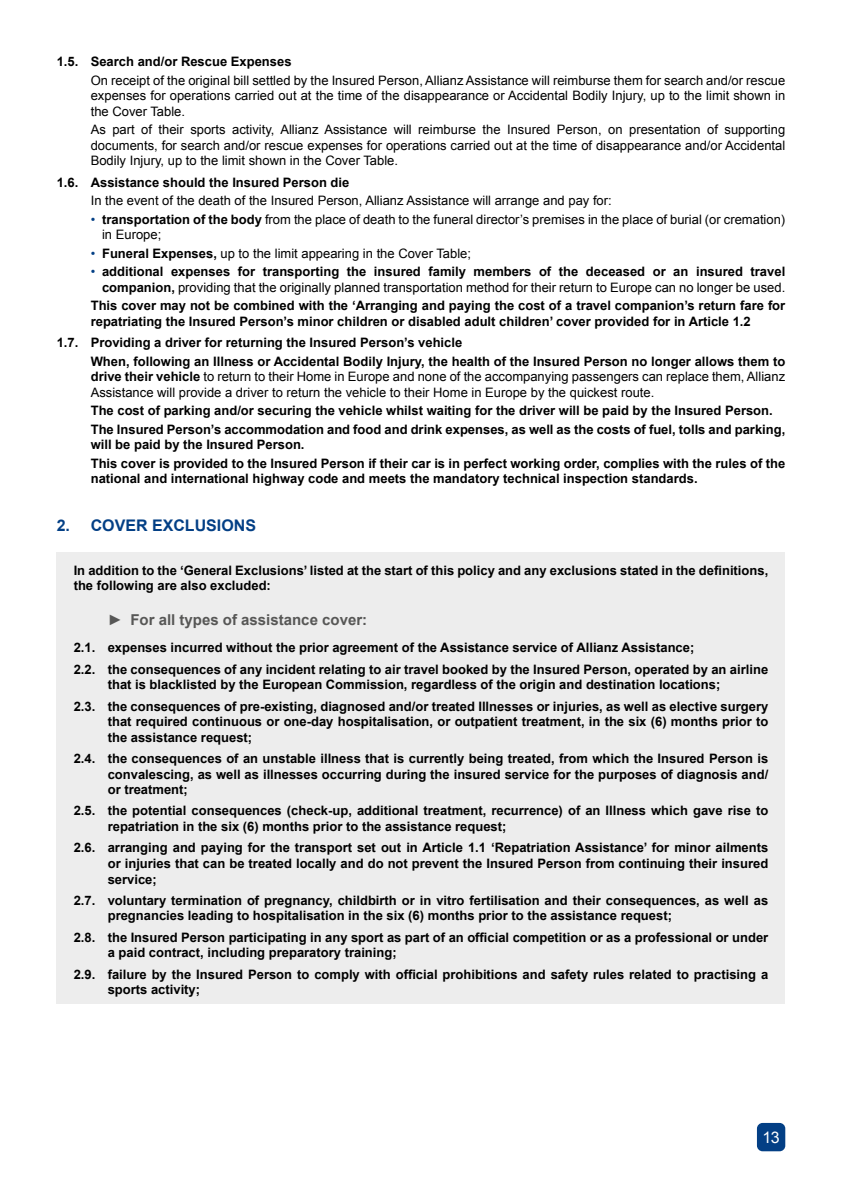
<style>
.page{position:relative;width:842px;height:1191px;background:#fff}
.page>*{position:absolute;margin:0;border:0;box-sizing:border-box;transform-origin:0 0}
.t1{font:700 16px "Arial";color:#033f85}
.t2{font:16px "Arial";color:#fff}
.t3{font:700 15px "Arial";color:#575756}
.t4{font:700 13px/15.6px "Arial";color:#000}
.t5{font:13px/15.6px "Arial";color:#000;text-align:justify}
.s1{color:#033f85}
.s2{font-weight:700}
.s3{font-weight:400;color:#033f85}
.s4{font-weight:400}
</style>
<div class="page">
<div style="left:757px;top:1123px;width:28px;height:28px;background:#033f85;border-radius:6px"></div>
<div style="left:57px;top:552px;width:728px;height:451px;background:#ededed"></div>
<p class="t4" style="left:57px;top:54px;width:236px">1.5. Search and/or Rescue Expenses</p>
<p class="t5" style="left:91px;top:72px;width:696px">On receipt of the original bill settled by the Insured Person, Allianz Assistance will reimburse them for search and/or rescue expenses for operations carried out at the time of the disappearance or Accidental Bodily Injury, up to the limit shown in the Cover Table.</p>
<p class="t5" style="left:91px;top:122px;width:696px">As part of their sports activity, Allianz Assistance will reimburse the Insured Person, on presentation of supporting documents, for search and/or rescue expenses for operations carried out at the time of disappearance and/or Accidental Bodily Injury, up to the limit shown in the Cover Table.</p>
<p class="t4" style="left:57px;top:175px;width:294px">1.6. Assistance should the Insured Person die</p>
<p class="t5" style="left:91px;top:193px;width:523px">In the event of the death of the Insured Person, Allianz Assistance will arrange and pay for:</p>
<p class="t5" style="left:102px;top:211px;width:685px;text-indent:-11px"><span class="s1">•</span> <span class="s2">transportation of the body</span> from the place of death to the funeral director’s premises in the place of burial (or cremation) in Europe;</p>
<p class="t5" style="left:91px;top:245px;width:382px"><span class="s1">•</span> <span class="s2">Funeral Expenses,</span> up to the limit appearing in the Cover Table;</p>
<p class="t4" style="left:91px;top:264px;width:696px;text-align:right"><span class="s3">•</span> additional expenses for transporting the insured family members of the deceased or an insured travel companion, <span class="s4">providing that the originally planned transportation method for their return to Europe can no longer be used.</span></p>
<p class="t4" style="left:91px;top:298px;width:696px">This cover may not be combined with the ‘Arranging and paying the cost of a travel companion’s return fare for repatriating the Insured Person’s minor children or disabled adult children’ cover provided for in Article 1.2</p>
<p class="t4" style="left:91px;top:334px;width:696px;line-height:18.4px;text-indent:-34px">1.7. Providing a driver for returning the Insured Person’s vehicle<br>When, following an Illness or Accidental Bodily Injury, the health of the Insured Person no longer allows them to</p>
<p class="t5" style="left:91px;top:369px;width:696px"><span class="s2">drive their vehicle</span> to return to their Home in Europe and none of the accompanying passengers can replace them, Allianz<br>Assistance will provide a driver to return the vehicle to their Home in Europe by the quickest route.</p>
<p class="t4" style="left:91px;top:402px;width:696px;line-height:18.4px">The cost of parking and/or securing the vehicle whilst waiting for the driver will be paid by the Insured Person.<br>The Insured Person’s accommodation and food and drink expenses, as well as the costs of fuel, tolls and parking,</p>
<p class="t4" style="left:91px;top:436px;width:696px;line-height:18.4px">will be paid by the Insured Person.<br>This cover is provided to the Insured Person if their car is in perfect working order, complies with the rules of the</p>
<p class="t4" style="left:91px;top:471px;width:608px">national and international highway code and meets the mandatory technical inspection standards.</p>
<p class="t1" style="left:57px;top:514px;width:15px">2.</p>
<p class="t1" style="left:91px;top:514px;width:167px">COVER EXCLUSIONS</p>
<p class="t4" style="left:74px;top:563px;width:696px">In addition to the ‘General Exclusions’ listed at the start of this policy and any exclusions stated in the definitions, the following are also excluded:</p>
<p class="t3" style="left:108px;top:610px;width:261px">► For all types of assistance cover:</p>
<p class="t4" style="left:74px;top:637px;width:696px;line-height:21.2px">2.1. expenses incurred without the prior agreement of the Assistance service of Allianz Assistance;<br>2.2. the consequences of any incident relating to air travel booked by the Insured Person, operated by an airline</p>
<p class="t4" style="left:74px;top:674px;width:696px;line-height:21.2px;text-indent:34px">that is blacklisted by the European Commission, regardless of the origin and destination locations;<br>2.3. the consequences of pre-existing, diagnosed and/or treated Illnesses or injuries, as well as elective surgery</p>
<p class="t4" style="left:108px;top:714px;width:662px">that required continuous or one-day hospitalisation, or outpatient treatment, in the six (6) months prior to the assistance request;</p>
<p class="t4" style="left:108px;top:751px;width:662px;text-align:justify;text-indent:-34px">2.4. the consequences of an unstable illness that is currently being treated, from which the Insured Person is convalescing, as well as illnesses occurring during the insured service for the purposes of diagnosis and/ or treatment;</p>
<p class="t4" style="left:108px;top:803px;width:662px;text-indent:-34px">2.5. the potential consequences (check-up, additional treatment, recurrence) of an Illness which gave rise to repatriation in the six (6) months prior to the assistance request;</p>
<p class="t4" style="left:108px;top:840px;width:662px;text-align:justify;text-indent:-34px">2.6. arranging and paying for the transport set out in Article 1.1 ‘Repatriation Assistance’ for minor ailments or injuries that can be treated locally and do not prevent the Insured Person from continuing their insured service;</p>
<p class="t4" style="left:108px;top:893px;width:662px;text-indent:-34px">2.7. voluntary termination of pregnancy, childbirth or in vitro fertilisation and their consequences, as well as pregnancies leading to hospitalisation in the six (6) months prior to the assistance request;</p>
<p class="t4" style="left:108px;top:929px;width:662px;text-indent:-34px">2.8. the Insured Person participating in any sport as part of an official competition or as a professional or under a paid contract, including preparatory training;</p>
<p class="t4" style="left:108px;top:966px;width:662px;text-indent:-34px">2.9. failure by the Insured Person to comply with official prohibitions and safety rules related to practising a sports activity;</p>
<p class="t2" style="left:763px;top:1126px;width:19px">13</p>
</div>
